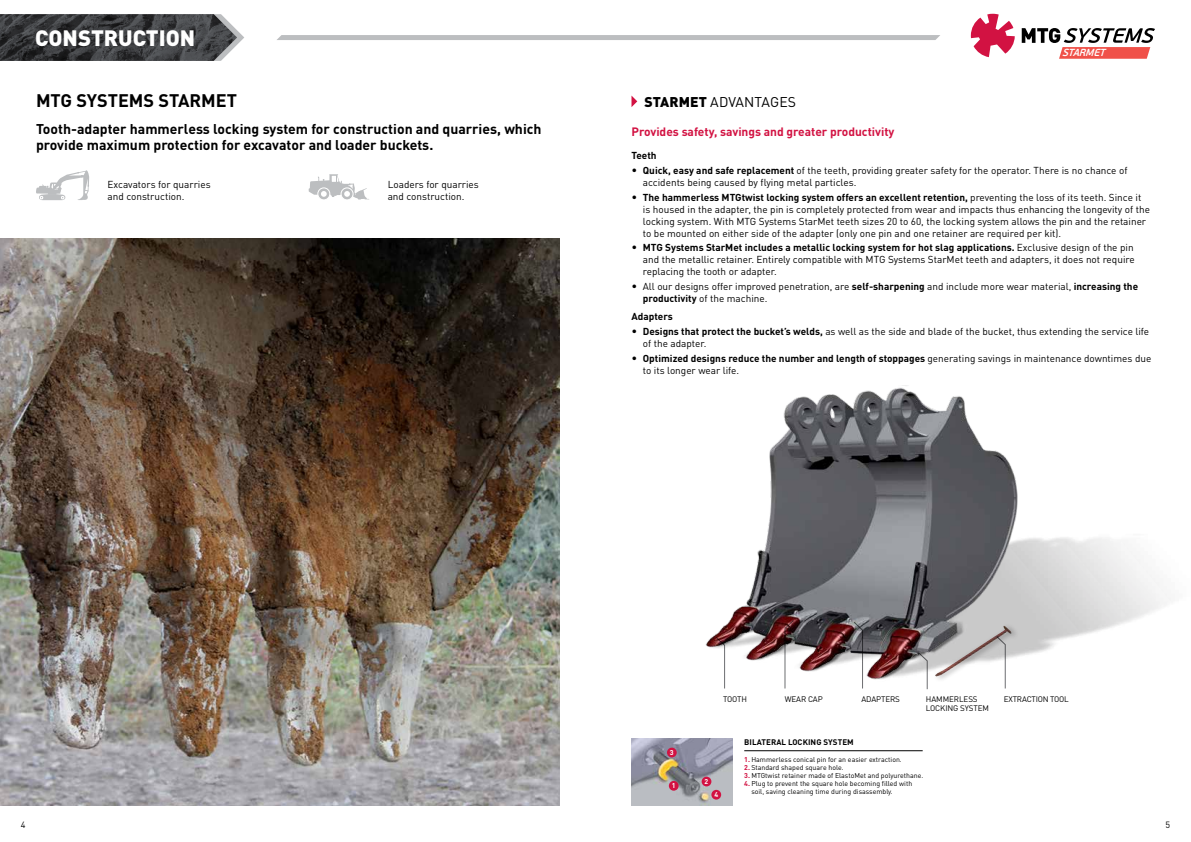
<style>
.page{position:relative;width:1191px;height:842px;background:#fff}
.page>*{position:absolute;margin:0;border:0;box-sizing:border-box;transform-origin:0 0}
.t1{font:900 22px "DIN Pro";color:#fff}
.t2{font:700 18px "DIN Pro";color:#000}
.t3{font:700 14px/16px "DIN Pro";color:#000}
.t4{font:14px "DIN Pro";letter-spacing:.01em;color:#000}
.t5{font:700 12px "DIN Pro";color:#d21242}
.t6{font:italic 600 10.2px "PF Beau Sans Pro";color:#fff;scale:.96 1}
.t7{font:10px/12px "DIN Pro";color:#000}
.t8{font:700 10px "DIN Pro";color:#000}
.t9{font:9px "DIN Pro";color:#000}
.t10{font:8px "DIN Pro";letter-spacing:-.01em;color:#000}
.t11{font:700 8px "DIN Pro";letter-spacing:.01em;color:#000}
.t12{font:7px/8px "DIN Pro";color:#000}
.t13{font:700 7px "DIN Pro";color:#fff}
.s1{font-weight:900}
.s2{font-size:11px}
.s3{font-weight:700}
.s4{font-weight:700;color:#d21242}
</style>
<div class="page">
<div style="left:277px;top:35px;width:663px;height:5px;background:#bcbec0"></div>
<svg style="left:237px;top:30px;width:7px;height:15px"></svg>
<img style="left:0;top:14px;width:237px;height:47px">
<svg style="left:36px;top:170px;width:53px;height:31px"></svg>
<svg style="left:308px;top:174px;width:61px;height:26px"></svg>
<img style="left:0;top:238px;width:559px;height:568px">
<svg style="left:631px;top:96px;width:6px;height:11px"></svg>
<svg style="left:971px;top:14px;width:43px;height:43px"></svg>
<svg style="left:1021px;top:28px;width:134px;height:31px"></svg>
<img style="left:631px;top:739px;width:102px;height:67px">
<div style="left:669px;top:781px;width:9px;height:10px;background:#d21242;border-radius:50%"></div>
<div style="left:701px;top:777px;width:10px;height:9px;background:#d21242;border-radius:50%"></div>
<div style="left:667px;top:748px;width:9px;height:9px;background:#d21242;border-radius:50%"></div>
<div style="left:711px;top:790px;width:10px;height:10px;background:#d21242;border-radius:50%"></div>
<hr style="left:744px;top:750px;width:178px;height:1px;background:#000">
<img style="left:705px;top:388px;width:347px;height:294px">
<div style="left:932px;top:622px;width:87px;height:61px;background:#000;opacity:.3"></div>
<img style="left:935px;top:626px;width:77px;height:51px">
<svg style="left:996px;top:636px;width:9px;height:53px"></svg>
<svg style="left:918px;top:652px;width:9px;height:38px"></svg>
<svg style="left:853px;top:621px;width:10px;height:68px"></svg>
<svg style="left:784px;top:620px;width:10px;height:69px"></svg>
<svg style="left:715px;top:637px;width:10px;height:52px"></svg>
<h1 class="t1" style="left:35px;top:19px;width:162px">CONSTRUCTION</h1>
<h2 class="t2" style="left:36px;top:85px;width:203px">MTG SYSTEMS STARMET</h2>
<h3 class="t3" style="left:36px;top:120px;width:507px">Tooth-adapter hammerless locking system for construction and quarries, which provide maximum protection for excavator and loader buckets.</h3>
<p class="t7" style="left:108px;top:178px;width:105px">Excavators for quarries and construction.</p>
<p class="t7" style="left:388px;top:178px;width:93px">Loaders for quarries and construction.</p>
<h3 class="t4" style="left:644px;top:91px;width:153px"><span class="s1">STARMET</span> ADVANTAGES</h3>
<p class="t6" style="left:1062px;top:47px;width:50px">STARMET</p>
<p class="t5" style="left:631px;top:121px;width:264px">Provides safety, savings and greater productivity</p>
<p class="t8" style="left:631px;top:147px;width:27px">Teeth</p>
<p class="t7" style="left:643px;top:163px;width:486px;text-indent:-11px"><span class="s2">•</span> <span class="s3">Quick, easy and safe replacement</span> of the teeth, providing greater safety for the operator. There is no chance of accidents being caused by flying metal particles.</p>
<p class="t7" style="left:643px;top:190px;width:509px;text-indent:-11px"><span class="s2">•</span> <span class="s3">The hammerless MTGtwist locking system offers an excellent retention,</span> preventing the loss of its teeth. Since it is housed in the adapter, the pin is completely protected from wear and impacts thus enhancing the longevity of the locking system. With MTG Systems StarMet teeth sizes 20 to 60, the locking system allows the pin and the retainer to be mounted on either side of the adapter (only one pin and one retainer are required per kit).</p>
<p class="t7" style="left:643px;top:241px;width:493px;text-align:justify;text-indent:-11px"><span class="s2">•</span> <span class="s3">MTG Systems StarMet includes a metallic locking system for hot slag applications.</span> Exclusive design of the pin and the metallic retainer. Entirely compatible with MTG Systems StarMet teeth and adapters, it does not require replacing the tooth or adapter.</p>
<p class="t7" style="left:643px;top:280px;width:497px;text-indent:-11px"><span class="s2">•</span> All our designs offer improved penetration, are <span class="s3">self-sharpening</span> and include more wear material, <span class="s3">increasing the productivity</span> of the machine.</p>
<p class="t8" style="left:631px;top:308px;width:43px">Adapters</p>
<p class="t7" style="left:643px;top:324px;width:508px;text-indent:-11px"><span class="s2">•</span> <span class="s3">Designs that protect the bucket’s welds,</span> as well as the side and blade of the bucket, thus extending the service life of the adapter.</p>
<p class="t7" style="left:643px;top:351px;width:510px;text-indent:-11px"><span class="s2">•</span> <span class="s3">Optimized designs reduce the number and length of stoppages</span> generating savings in maintenance downtimes due to its longer wear life.</p>
<p class="t13" style="left:670px;top:746px;width:5px">3</p>
<p class="t13" style="left:672px;top:780px;width:5px">1</p>
<p class="t10" style="left:723px;top:692px;width:25px">TOOTH</p>
<p class="t10" style="left:861px;top:692px;width:40px">ADAPTERS</p>
<p class="t10" style="left:784px;top:692px;width:40px">WEAR CAP</p>
<p class="t10" style="left:926px;top:692px;width:53px">HAMMERLESS</p>
<p class="t10" style="left:1003px;top:692px;width:67px">EXTRACTION TOOL</p>
<p class="t10" style="left:926px;top:701px;width:64px">LOCKING SYSTEM</p>
<p class="t13" style="left:704px;top:776px;width:5px">2</p>
<p class="t13" style="left:714px;top:789px;width:5px">4</p>
<p class="t11" style="left:744px;top:735px;width:111px">BILATERAL LOCKING SYSTEM</p>
<p class="t12" style="left:744px;top:755px;width:159px"><span class="s4">1.</span> Hammerless conical pin for an easier extraction.</p>
<p class="t12" style="left:744px;top:763px;width:101px"><span class="s4">2.</span> Standard shaped square hole.</p>
<p class="t12" style="left:744px;top:771px;width:181px"><span class="s4">3.</span> MTGtwist retainer made of ElastoMet and polyurethane.</p>
<p class="t12" style="left:751px;top:779px;width:162px;text-indent:-7px"><span class="s4">4.</span> Plug to prevent the square hole becoming filled with soil, saving cleaning time during disassembly.</p>
<p class="t9" style="left:21px;top:817px;width:6px">4</p>
<p class="t9" style="left:1165px;top:817px;width:6px">5</p>
</div>
